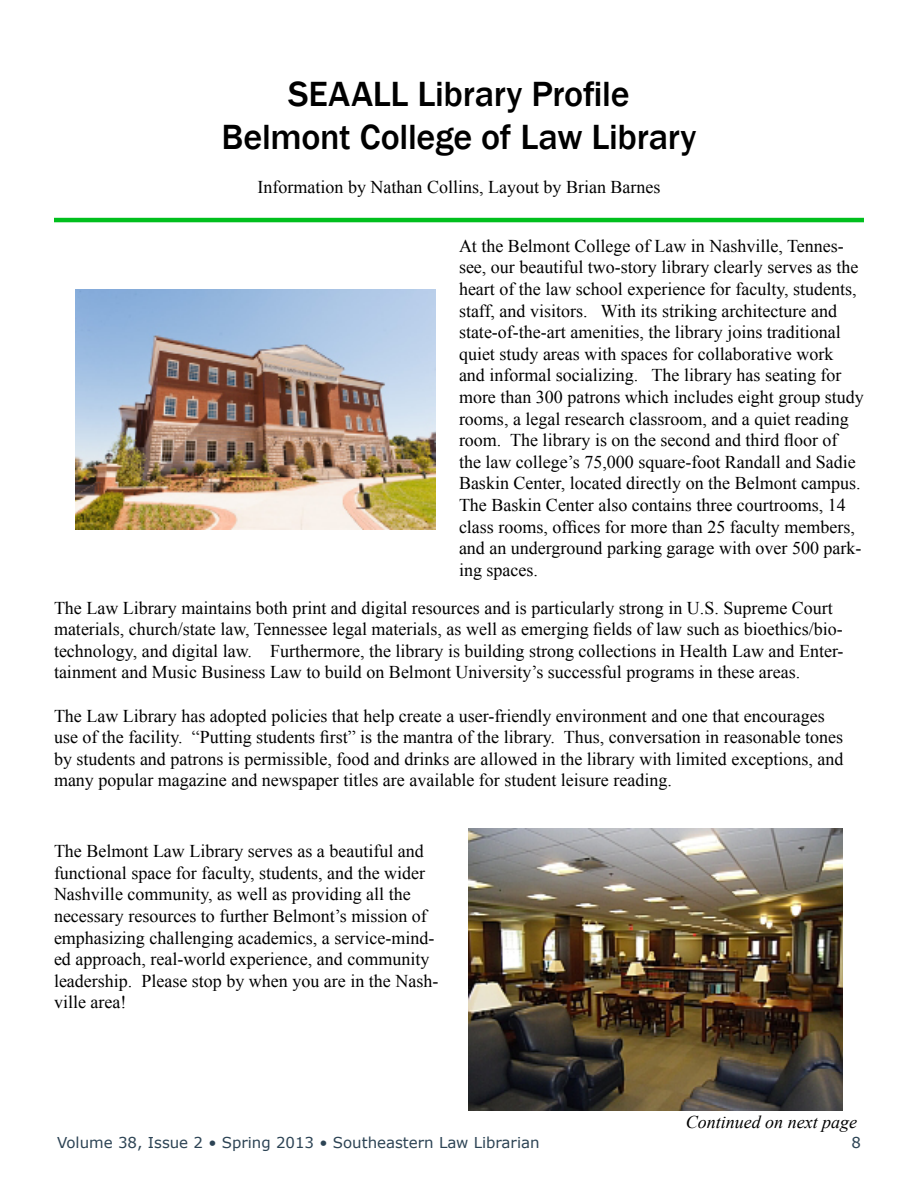
<style>
.page{position:relative;width:918px;height:1188px;background:#fff}
.page>*{position:absolute;margin:0;border:0;box-sizing:border-box;transform-origin:0 0}
.t1{font:500 36px/43.2px "Franklin Gothic";letter-spacing:-.005em;color:#000;text-align:center}
.t2{font:18px/21.6px "Times New Roman";color:#000}
.t3{font:italic 18px "Times New Roman";color:#000}
.t4{font:15px "Verdana";color:#2c4354}
</style>
<div class="page">
<hr style="left:54px;top:218px;width:810px;height:4px;background:#00bf1d">
<img style="left:76px;top:290px;width:360px;height:239px">
<img style="left:468px;top:829px;width:375px;height:282px">
<h1 class="t1" style="left:222px;top:73px;width:476px">SEAALL Library Profile<br>Belmont College of Law Library</h1>
<p class="t2" style="left:258px;top:176px;width:404px">Information by Nathan Collins, Layout by Brian Barnes</p>
<p class="t2" style="left:459px;top:235px;width:406px">At the Belmont College of Law in Nashville, Tennes&shy;see, our beautiful two-story library clearly serves as the heart of the law school experience for faculty, students, staff, and visitors. With its striking architecture and state-of-the-art amenities, the library joins traditional quiet study areas with spaces for collaborative work<br>and informal socializing. The library has seating for more than 300 patrons which includes eight group study rooms, a legal research classroom, and a quiet reading room. The library is on the second and third floor of the law college’s 75,000 square-foot Randall and Sadie Baskin Center, located directly on the Belmont campus.<br>The Baskin Center also contains three courtrooms, 14 class rooms, offices for more than 25 faculty members, and an underground parking garage with over 500 park&shy;ing spaces.</p>
<p class="t2" style="left:54px;top:597px;width:791px">The Law Library maintains both print and digital resources and is particularly strong in U.S. Supreme Court materials, church/state law, Tennessee legal materials, as well as emerging fields of law such as bioethics/bio&shy;technology, and digital law. Furthermore, the library is building strong collections in Health Law and Enter&shy;tainment and Music Business Law to build on Belmont University’s successful programs in these areas.</p>
<p class="t2" style="left:54px;top:705px;width:791px">The Law Library has adopted policies that help create a user-friendly environment and one that encourages use of the facility. “Putting students first” is the mantra of the library. Thus, conversation in reasonable tones by students and patrons is permissible, food and drinks are allowed in the library with limited exceptions, and many popular magazine and newspaper titles are available for student leisure reading.</p>
<p class="t2" style="left:54px;top:840px;width:386px">The Belmont Law Library serves as a beautiful and functional space for faculty, students, and the wider Nashville community, as well as providing all the necessary resources to further Belmont’s mission of emphasizing challenging academics, a service-mind&shy;ed approach, real-world experience, and community leadership. Please stop by when you are in the Nash&shy;ville area!</p>
<p class="t3" style="left:686px;top:1110px;width:173px">Continued on next page</p>
<p class="t4" style="left:57px;top:1133px;width:484px">Volume 38, Issue 2 • Spring 2013 • Southeastern Law Librarian</p>
<p class="t4" style="left:851px;top:1133px;width:11px">8</p>
</div>
